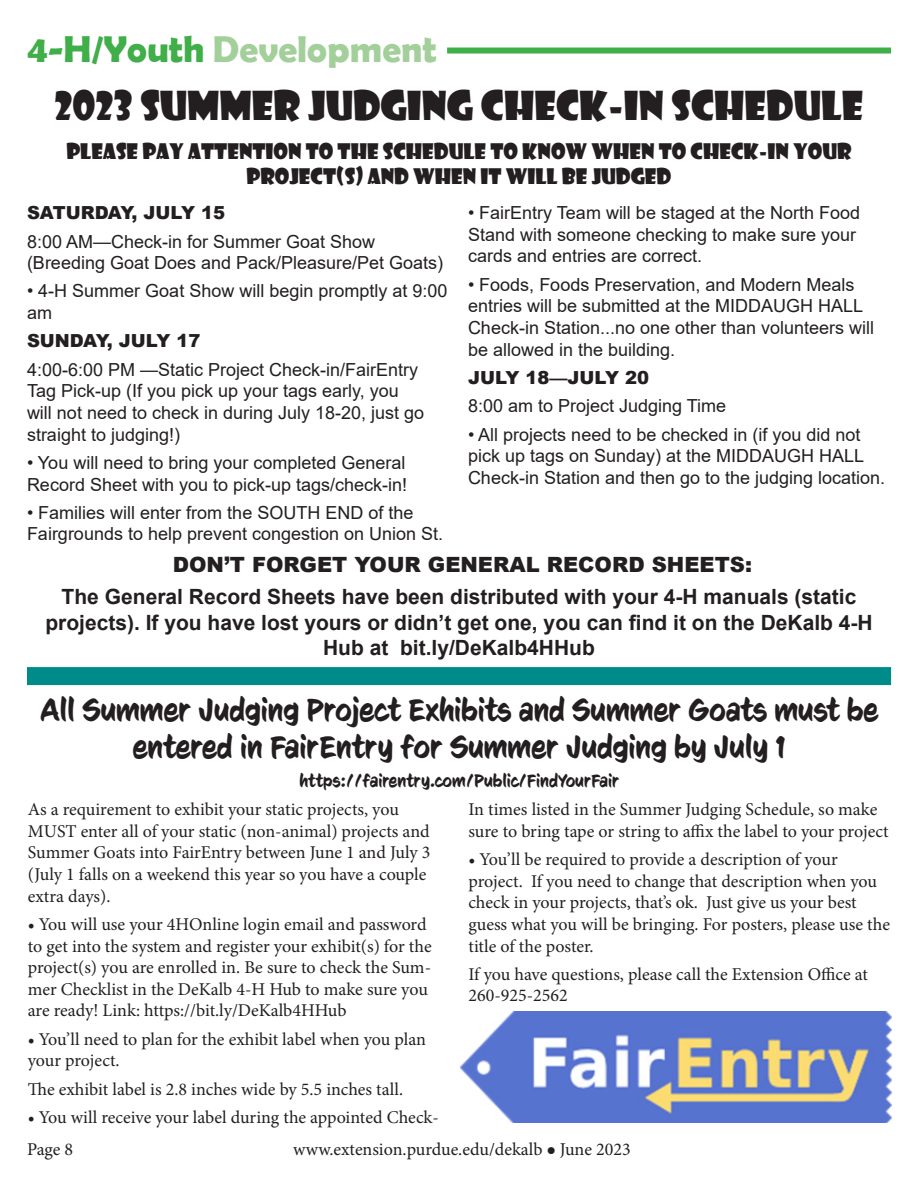
<style>
.page{position:relative;width:918px;height:1188px;background:#fff}
.page>*{position:absolute;margin:0;border:0;box-sizing:border-box;transform-origin:0 0}
.t1{font:39px "Showcard Gothic";color:#231f20}
.t2{font:700 37.5px "Berlin Sans FB Demi";color:#a3cf9a}
.t3{font:31.5px/37.8px "CC Sign Language";color:#231f20;text-align:center}
.t4{font:700 21px/25.2px "Arial";color:#231f20;text-align:center}
.t5{font:21px/25.2px "Showcard Gothic";color:#231f20;text-align:center}
.t6{font:900 21px "Arial";color:#231f20}
.t7{font:18px/21.6px "Minion Pro";letter-spacing:-.005em;color:#231f20}
.t8{font:18px/21.6px "Arial";color:#231f20}
.t9{font:900 18px "Arial";color:#231f20}
.t10{font:18px "CC Sign Language";color:#231f20}
.s1{color:#40ae49}
</style>
<div class="page">
<div style="left:447px;top:48px;width:444px;height:6px;background:#40ae49"></div>
<img style="left:461px;top:1012px;width:430px;height:111px">
<div style="left:27px;top:667px;width:864px;height:18px;background:#008b8b"></div>
<h2 class="t2" style="left:27px;top:27px;width:411px"><span class="s1">4-H/Youth</span> Development</h2>
<p class="t1" style="left:55px;top:80px;width:810px">2023 SUMMER JUDGING CHECK-IN SCHEDULE</p>
<p class="t5" style="left:66px;top:138px;width:787px">PLEASE PAY ATTENTION TO THE SCHEDULE TO KNOW WHEN TO CHECK-IN YOUR<br>PROJECT(S) AND WHEN IT WILL BE JUDGED</p>
<p class="t9" style="left:27px;top:200px;width:200px">SATURDAY, JULY 15</p>
<p class="t8" style="left:27px;top:230px;width:418px">8:00 AM—Check-in for Summer Goat Show (Breeding Goat Does and Pack/Pleasure/Pet Goats)</p>
<p class="t8" style="left:27px;top:280px;width:422px">• 4-H Summer Goat Show will begin promptly at 9:00 am</p>
<p class="t9" style="left:27px;top:328px;width:175px">SUNDAY, JULY 17</p>
<p class="t8" style="left:27px;top:359px;width:399px">4:00-6:00 PM —Static Project Check-in/FairEntry Tag Pick-up (If you pick up your tags early, you will not need to check in during July 18-20, just go straight to judging!)</p>
<p class="t8" style="left:27px;top:452px;width:382px">• You will need to bring your completed General<br>Record Sheet with you to pick-up tags/check-in!</p>
<p class="t8" style="left:27px;top:502px;width:418px">• Families will enter from the SOUTH END of the<br>Fairgrounds to help prevent congestion on Union St.</p>
<p class="t8" style="left:468px;top:202px;width:394px">• FairEntry Team will be staged at the North Food<br>Stand with someone checking to make sure your cards and entries are correct.</p>
<p class="t8" style="left:468px;top:274px;width:408px">• Foods, Foods Preservation, and Modern Meals entries will be submitted at the MIDDAUGH HALL Check-in Station...no one other than volunteers will be allowed in the building.</p>
<p class="t9" style="left:468px;top:364px;width:183px">JULY 18—JULY 20</p>
<p class="t8" style="left:468px;top:395px;width:260px">8:00 am to Project Judging Time</p>
<p class="t8" style="left:468px;top:423px;width:419px">• All projects need to be checked in (if you did not pick up tags on Sunday) at the MIDDAUGH HALL<br>Check-in Station and then go to the judging location.</p>
<p class="t6" style="left:173px;top:550px;width:581px">DON’T FORGET YOUR GENERAL RECORD SHEETS:</p>
<p class="t4" style="left:45px;top:585px;width:829px">The General Record Sheets have been distributed with your 4-H manuals (static projects). If you have lost yours or didn’t get one, you can find it on the DeKalb 4-H<br>Hub at bit.ly/DeKalb4HHub</p>
<p class="t3" style="left:41px;top:691px;width:839px">All Summer Judging Project Exhibits and Summer Goats must be entered in FairEntry for Summer Judging by July 1</p>
<p class="t10" style="left:300px;top:771px;width:321px">https://fairentry.com/Public/FindYourFair</p>
<p class="t7" style="left:28px;top:799px;width:404px">As a requirement to exhibit your static projects, you MUST enter all of your static (non-animal) projects and Summer Goats into FairEntry between June 1 and July 3 (July 1 falls on a weekend this year so you have a couple extra days).</p>
<p class="t7" style="left:28px;top:913px;width:405px">• You will use your 4HOnline login email and password to get into the system and register your exhibit(s) for the project(s) you are enrolled in. Be sure to check the Sum&shy;mer Checklist in the DeKalb 4-H Hub to make sure you are ready! Link: https://bit.ly/DeKalb4HHub</p>
<p class="t7" style="left:28px;top:1028px;width:400px">• You’ll need to plan for the exhibit label when you plan your project.</p>
<p class="t7" style="left:28px;top:1078px;width:377px">The exhibit label is 2.8 inches wide by 5.5 inches tall.</p>
<p class="t7" style="left:28px;top:1106px;width:413px">• You will receive your label during the appointed Check-</p>
<p class="t7" style="left:468px;top:799px;width:422px">In times listed in the Summer Judging Schedule, so make sure to bring tape or string to affix the label to your project</p>
<p class="t7" style="left:468px;top:849px;width:423px">• You’ll be required to provide a description of your project. If you need to change that description when you check in your projects, that’s ok. Just give us your best guess what you will be bringing. For posters, please use the title of the poster.</p>
<p class="t7" style="left:468px;top:963px;width:401px">If you have questions, please call the Extension Office at<br>260-925-2562</p>
<p class="t7" style="left:27px;top:1138px;width:48px">Page 8</p>
<p class="t7" style="left:293px;top:1138px;width:339px">www.extension.purdue.edu/dekalb ● June 2023</p>
</div>
